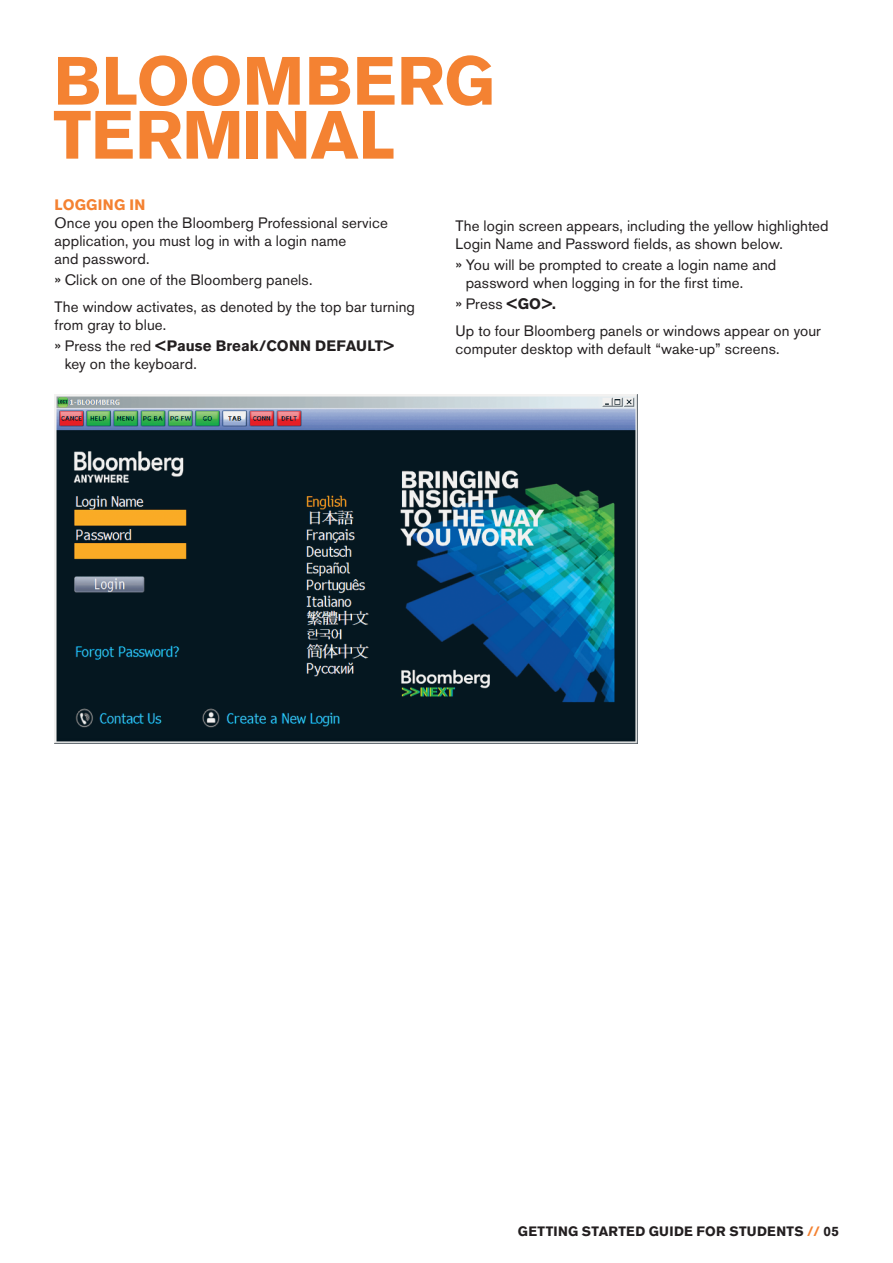
<style>
.page{position:relative;width:893px;height:1263px;background:#fff}
.page>*{position:absolute;margin:0;border:0;box-sizing:border-box;transform-origin:0 0}
.t1{font:700 67.5px/54px "Akzidenz Grotesk BE";letter-spacing:-.005em;color:#f48232}
.t2{font:15px/18px "Akzidenz Grotesk BE";letter-spacing:.01em;color:#231f20}
.t3{font:700 15px "Akzidenz Grotesk BE";letter-spacing:.02em;color:#f48232}
.t4{font:700 13.5px "Akzidenz Grotesk BE";letter-spacing:.025em;color:#231f20}
.s1{font-size:16.5px}
.s2{font-weight:700}
.s3{color:#f48232}
</style>
<div class="page">
<img style="left:54px;top:394px;width:584px;height:349px">
<p class="t1" style="left:53px;top:55px;width:443px">BLOOMBERG<br>TERMINAL</p>
<p class="t3" style="left:55px;top:196px;width:92px">LOGGING IN</p>
<p class="t2" style="left:55px;top:214px;width:335px">Once you open the Bloomberg Professional service application, you must log in with a login name<br>and password.</p>
<p class="t2" style="left:55px;top:271px;width:259px"><span class="s1">»</span> Click on one of the Bloomberg panels.</p>
<p class="t2" style="left:55px;top:298px;width:362px">The window activates, as denoted by the top bar turning from gray to blue.</p>
<p class="t2" style="left:65px;top:337px;width:331px;text-indent:-10px"><span class="s1">»</span> Press the red <span class="s2">&lt;Pause Break/CONN DEFAULT&gt; </span>key on the keyboard.</p>
<p class="t2" style="left:455px;top:216px;width:375px">The login screen appears, including the yellow highlighted<br>Login Name and Password fields, as shown below.</p>
<p class="t2" style="left:466px;top:256px;width:312px;text-indent:-10px"><span class="s1">»</span> You will be prompted to create a login name and password when logging in for the first time.</p>
<p class="t2" style="left:455px;top:295px;width:102px"><span class="s1">»</span> Press <span class="s2">&lt;GO&gt;.</span></p>
<p class="t2" style="left:455px;top:322px;width:367px">Up to four Bloomberg panels or windows appear on your computer desktop with default “wake-up” screens.</p>
<p class="t4" style="left:518px;top:1223px;width:323px">GETTING STARTED GUIDE FOR STUDENTS <span class="s3">//</span> 05</p>
</div>
